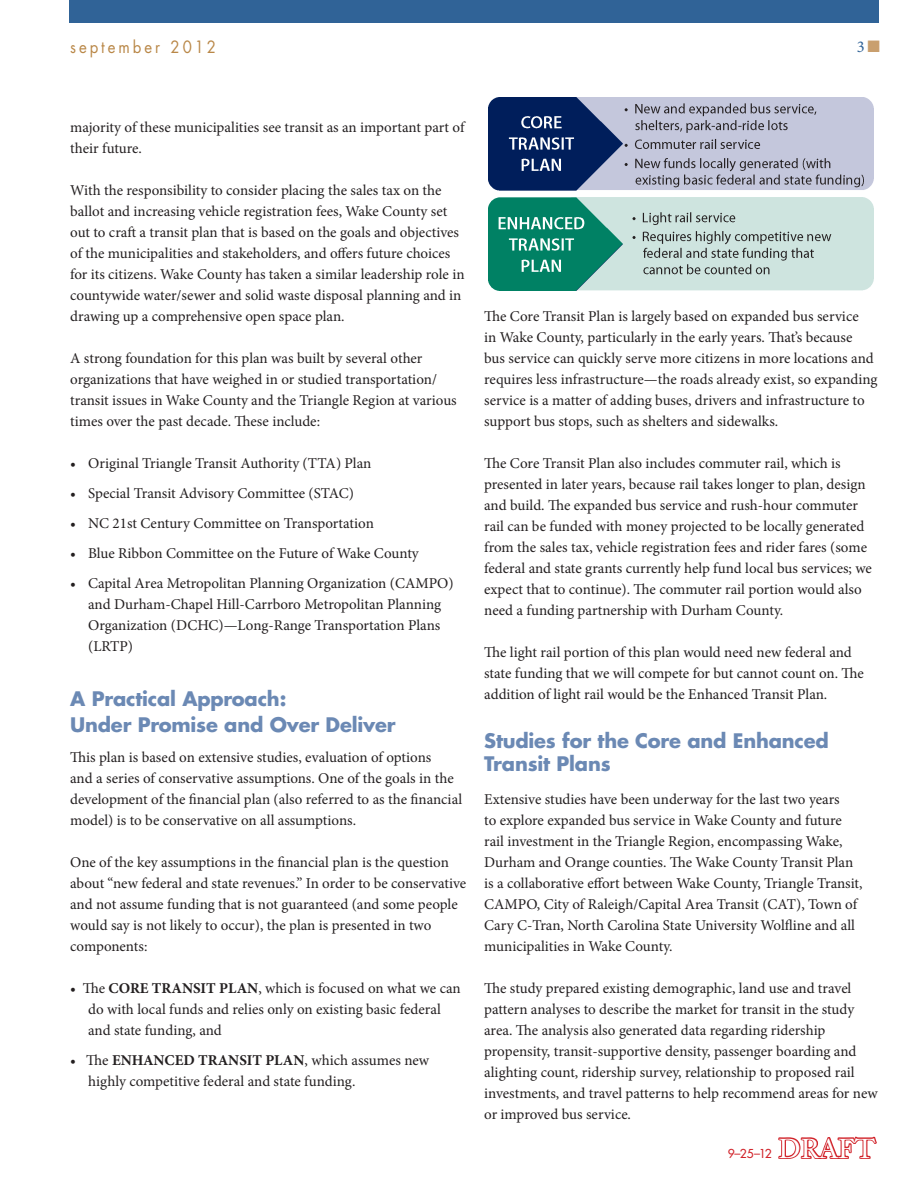
<style>
.page{position:relative;width:918px;height:1188px;background:#fff}
.page>*{position:absolute;margin:0;border:0;box-sizing:border-box;transform-origin:0 0}
.t1{font:27px "Janson Text";color:#fff}
.head2{font:700 19.5px/25.5px "Futura";letter-spacing:-.01em;color:#6b89b4}
.t2{font:16.5px "Futura";letter-spacing:.2em;color:#b98747;scale:.9 1}
.t3{font:16.5px "Minion Pro";color:#306397}
.text{font:15px/21px "Minion Pro";color:#231f20}
.bulleted_text{font:15px/21px "Minion Pro";color:#231f20}
.t4{font:12px "Futura";color:#d1232a}
.s1{color:#c99f6e}
.s2{font-weight:700}
</style>
<div class="page">
<div style="left:69px;top:0;width:809px;height:22px;background:#306397"></div>
<svg style="left:778px;top:1136px;width:99px;height:23px"></svg>
<img style="left:489px;top:98px;width:385px;height:193px">
<p class="t2" style="left:70px;top:37px;width:164px">september 2012</p>
<p class="t3" style="left:857px;top:36px;width:25px">3 <span class="s1">■</span></p>
<p class="text" style="left:70px;top:117px;width:396px">majority of these municipalities see transit as an important part of their future.</p>
<p class="text" style="left:70px;top:180px;width:396px">With the responsibility to consider placing the sales tax on the ballot and increasing vehicle registration fees, Wake County set out to craft a transit plan that is based on the goals and objectives of the municipalities and stakeholders, and offers future choices for its citizens. Wake County has taken a similar leadership role in countywide water/sewer and solid waste disposal planning and in drawing up a comprehensive open space plan.</p>
<p class="text" style="left:70px;top:348px;width:388px">A strong foundation for this plan was built by several other organizations that have weighed in or studied transportation/ transit issues in Wake County and the Triangle Region at various times over the past decade. These include:</p>
<p class="bulleted_text" style="left:70px;top:453px;width:303px">• Original Triangle Transit Authority (TTA) Plan</p>
<p class="bulleted_text" style="left:70px;top:483px;width:285px">• Special Transit Advisory Committee (STAC)</p>
<p class="bulleted_text" style="left:70px;top:513px;width:305px">• NC 21st Century Committee on Transportation</p>
<p class="bulleted_text" style="left:70px;top:543px;width:350px">• Blue Ribbon Committee on the Future of Wake County</p>
<p class="bulleted_text" style="left:88px;top:573px;width:367px;text-indent:-18px">• Capital Area Metropolitan Planning Organization (CAMPO) and Durham-Chapel Hill-Carrboro Metropolitan Planning Organization (DCHC)—Long-Range Transportation Plans (LRTP)</p>
<p class="head2" style="left:70px;top:686px;width:327px">A Practical Approach:<br>Under Promise and Over Deliver</p>
<p class="text" style="left:70px;top:747px;width:393px">This plan is based on extensive studies, evaluation of options<br>and a series of conservative assumptions. One of the goals in the development of the financial plan (also referred to as the financial model) is to be conservative on all assumptions.</p>
<p class="text" style="left:70px;top:852px;width:398px">One of the key assumptions in the financial plan is the question about “new federal and state revenues.” In order to be conservative and not assume funding that is not guaranteed (and some people would say is not likely to occur), the plan is presented in two components:</p>
<p class="bulleted_text" style="left:88px;top:978px;width:374px;text-indent:-18px">• The <span class="s2">CORE TRANSIT PLAN</span>, which is focused on what we can do with local funds and relies only on existing basic federal and state funding, and</p>
<p class="bulleted_text" style="left:88px;top:1050px;width:343px;text-indent:-18px">• The <span class="s2">ENHANCED TRANSIT PLAN</span>, which assumes new highly competitive federal and state funding.</p>
<p class="text" style="left:484px;top:306px;width:395px">The Core Transit Plan is largely based on expanded bus service<br>in Wake County, particularly in the early years. That’s because<br>bus service can quickly serve more citizens in more locations and requires less infrastructure—the roads already exist, so expanding service is a matter of adding buses, drivers and infrastructure to support bus stops, such as shelters and sidewalks.</p>
<p class="text" style="left:484px;top:453px;width:389px">The Core Transit Plan also includes commuter rail, which is presented in later years, because rail takes longer to plan, design and build. The expanded bus service and rush-hour commuter rail can be funded with money projected to be locally generated from the sales tax, vehicle registration fees and rider fares (some federal and state grants currently help fund local bus services; we expect that to continue). The commuter rail portion would also need a funding partnership with Durham County.</p>
<p class="text" style="left:484px;top:642px;width:381px">The light rail portion of this plan would need new federal and state funding that we will compete for but cannot count on. The addition of light rail would be the Enhanced Transit Plan.</p>
<p class="head2" style="left:484px;top:730px;width:346px;line-height:22.5px">Studies for the Core and Enhanced<br>Transit Plans</p>
<p class="text" style="left:484px;top:789px;width:380px">Extensive studies have been underway for the last two years<br>to explore expanded bus service in Wake County and future rail investment in the Triangle Region, encompassing Wake, Durham and Orange counties. The Wake County Transit Plan is a collaborative effort between Wake County, Triangle Transit, CAMPO, City of Raleigh/Capital Area Transit (CAT), Town of Cary C-Tran, North Carolina State University Wolfline and all municipalities in Wake County.</p>
<p class="text" style="left:484px;top:978px;width:395px">The study prepared existing demographic, land use and travel pattern analyses to describe the market for transit in the study area. The analysis also generated data regarding ridership propensity, transit-supportive density, passenger boarding and alighting count, ridership survey, relationship to proposed rail investments, and travel patterns to help recommend areas for new or improved bus service.</p>
<p class="t4" style="left:728px;top:1146px;width:46px">9–25–12</p>
<h1 class="t1" style="left:778px;top:1131px;width:99px">DRAFT</h1>
</div>
